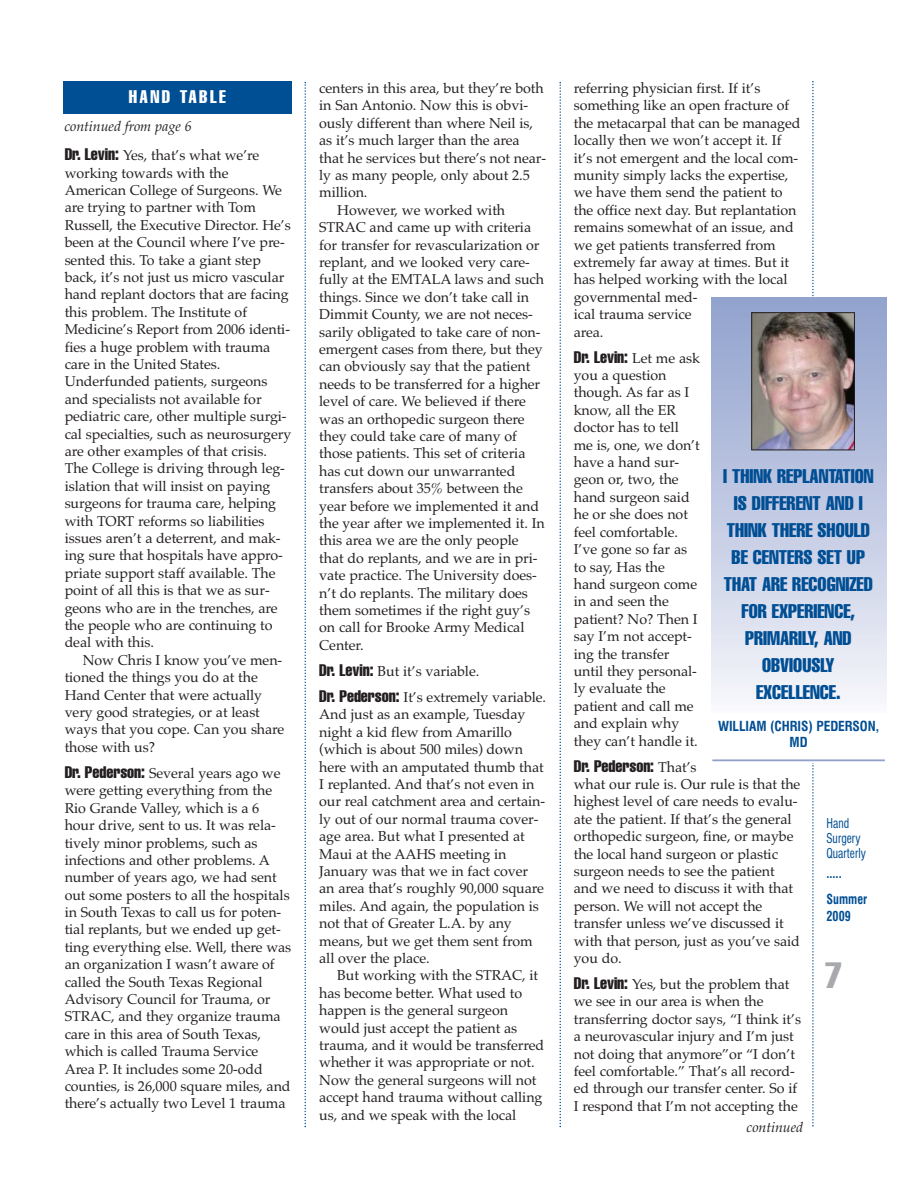
<style>
.page{position:relative;width:918px;height:1188px;background:#fff}
.page>*{position:absolute;margin:0;border:0;box-sizing:border-box;transform-origin:0 0}
.t1{font:extra-condensed 36px "Helvetica";color:#a7a9ac}
.t2{font:extra-condensed 19.5px/27px "Helvetica";color:#004e94;text-align:center}
.t3{font:extra-condensed 18px "Helvetica";letter-spacing:.14em;color:#fff}
.t4{font:extra-condensed 16.5px "Helvetica";letter-spacing:-.005em;color:#231f20}
.t5{font:condensed 15px/15px "Helvetica";color:#004e94;scale:.85 1}
.t6{font:14.25px/17.4px "Palatino";letter-spacing:-.005em;color:#231f20}
.t7{font:italic 14.25px "Palatino";letter-spacing:-.005em;color:#231f20}
.t8{font:700 13.5px/16.5px "Corporate Condensed";letter-spacing:-.005em;color:#004e94;text-align:center}
.t9{font:700 13.5px/26px "Corporate Condensed";letter-spacing:-.005em;color:#004e94;scale:.9 1}
.s1{font-family:"Helvetica";font-stretch:extra-condensed;font-size:16.5px}
.s2{font-family:"Palatino";font-stretch:normal;font-size:14.25px}
</style>
<div class="page">
<svg style="left:304px;top:82px;width:2px;height:1045px"></svg>
<svg style="left:559px;top:82px;width:2px;height:1045px"></svg>
<div style="left:63px;top:81px;width:228px;height:33px;background:#004e94"></div>
<svg style="left:812px;top:81px;width:2px;height:216px"></svg>
<svg style="left:812px;top:763px;width:2px;height:364px"></svg>
<div style="left:711px;top:297px;width:176px;height:423px;background:linear-gradient(to bottom,#8ea0cc,#f7f7fb)"></div>
<img style="left:753px;top:314px;width:100px;height:134px">
<div style="left:751px;top:312px;width:104px;height:138px;border:1px solid #231f20"></div>
<div style="left:711px;top:714px;width:175px;height:49px;background:#fff"></div>
<hr style="left:712px;top:759px;width:173px;height:2px;background:#91a0ca">
<p class="t3" style="left:129px;top:90px;width:99px">HAND TABLE</p>
<p class="t7" style="left:64px;top:120px;width:129px">continued from page 6</p>
<p class="t6" style="left:65px;top:148px;width:228px"><span class="s1">Dr. Levin:</span> Yes, that’s what we’re working towards with the American College of Surgeons. We are trying to partner with Tom Russell, the Executive Director. He’s been at the Council where I’ve pre&shy;sented this. To take a giant step back, it’s not just us micro vascular hand replant doctors that are facing this problem. The Institute of Medicine’s Report from 2006 identi&shy;fies a huge problem with trauma care in the United States.<br>Underfunded patients, surgeons and specialists not available for pediatric care, other multiple surgi&shy;cal specialties, such as neurosurgery are other examples of that crisis.<br>The College is driving through leg&shy;islation that will insist on paying surgeons for trauma care, helping with TORT reforms so liabilities issues aren’t a deterrent, and mak&shy;ing sure that hospitals have appro&shy;priate support staff available. The point of all this is that we as sur&shy;geons who are in the trenches, are the people who are continuing to deal with this.</p>
<p class="t6" style="left:65px;top:653px;width:221px;text-indent:18px">Now Chris I know you’ve men&shy;tioned the things you do at the<br>Hand Center that were actually very good strategies, or at least ways that you cope. Can you share those with us?</p>
<p class="t6" style="left:65px;top:766px;width:228px"><span class="s1">Dr. Pederson:</span> Several years ago we were getting everything from the Rio Grande Valley, which is a 6 hour drive, sent to us. It was rela&shy;tively minor problems, such as infections and other problems. A number of years ago, we had sent out some posters to all the hospitals in South Texas to call us for poten&shy;tial replants, but we ended up get&shy;ting everything else. Well, there was an organization I wasn’t aware of called the South Texas Regional Advisory Council for Trauma, or STRAC, and they organize trauma care in this area of South Texas, which is called Trauma Service Area P. It includes some 20-odd counties, is 26,000 square miles, and there’s actually two Level 1 trauma</p>
<p class="t6" style="left:319px;top:81px;width:226px">centers in this area, but they’re both</p>
<p class="t6" style="left:319px;top:99px;width:211px">in San Antonio. Now this is obvi-</p>
<p class="t6" style="left:319px;top:116px;width:215px">ously different than where Neil is,</p>
<p class="t6" style="left:319px;top:133px;width:202px">as it’s much larger than the area</p>
<p class="t6" style="left:319px;top:151px;width:228px">that he services but there’s not near-</p>
<p class="t6" style="left:319px;top:168px;width:212px">ly as many people, only about 2.5</p>
<p class="t6" style="left:319px;top:186px;width:50px">million.</p>
<p class="t6" style="left:337px;top:203px;width:169px">However, we worked with</p>
<p class="t6" style="left:319px;top:220px;width:213px">STRAC and came up with criteria</p>
<p class="t6" style="left:319px;top:238px;width:222px">for transfer for revascularization or</p>
<p class="t6" style="left:319px;top:255px;width:212px">replant, and we looked very care-</p>
<p class="t6" style="left:319px;top:273px;width:226px">fully at the EMTALA laws and such</p>
<p class="t6" style="left:319px;top:290px;width:211px">things. Since we don’t take call in</p>
<p class="t6" style="left:319px;top:307px;width:215px">Dimmit County, we are not neces-</p>
<p class="t6" style="left:319px;top:325px;width:223px">sarily obligated to take care of non-</p>
<p class="t6" style="left:319px;top:342px;width:225px">emergent cases from there, but they</p>
<p class="t6" style="left:319px;top:360px;width:213px">can obviously say that the patient</p>
<p class="t6" style="left:319px;top:377px;width:223px">needs to be transferred for a higher</p>
<p class="t6" style="left:319px;top:394px;width:208px">level of care. We believed if there</p>
<p class="t6" style="left:319px;top:412px;width:207px">was an orthopedic surgeon there</p>
<p class="t6" style="left:319px;top:429px;width:199px">they could take care of many of</p>
<p class="t6" style="left:319px;top:447px;width:208px">those patients. This set of criteria</p>
<p class="t6" style="left:319px;top:464px;width:198px">has cut down our unwarranted</p>
<p class="t6" style="left:319px;top:481px;width:205px">transfers about 35% between the</p>
<p class="t6" style="left:319px;top:499px;width:221px">year before we implemented it and</p>
<p class="t6" style="left:319px;top:516px;width:227px">the year after we implemented it. In</p>
<p class="t6" style="left:319px;top:534px;width:201px">this area we are the only people</p>
<p class="t6" style="left:319px;top:551px;width:220px">that do replants, and we are in pri-</p>
<p class="t6" style="left:319px;top:568px;width:219px">vate practice. The University does-</p>
<p class="t6" style="left:319px;top:586px;width:210px">n’t do replants. The military does</p>
<p class="t6" style="left:319px;top:603px;width:212px">them sometimes if the right guy’s</p>
<p class="t6" style="left:319px;top:621px;width:207px">on call for Brooke Army Medical</p>
<p class="t6" style="left:319px;top:638px;width:46px">Center.</p>
<p class="t6" style="left:319px;top:660px;width:228px;line-height:26.1px"><span class="s1">Dr. Levin:</span> But it’s variable.<br><span class="s1">Dr. Pederson:</span> It’s extremely variable.</p>
<p class="t6" style="left:319px;top:707px;width:227px">And just as an example, Tuesday night a kid flew from Amarillo (which is about 500 miles) down here with an amputated thumb that<br>I replanted. And that’s not even in our real catchment area and certain&shy;ly out of our normal trauma cover&shy;age area. But what I presented at<br>Maui at the AAHS meeting in<br>January was that we in fact cover an area that’s roughly 90,000 square miles. And again, the population is not that of Greater L.A. by any means, but we get them sent from all over the place.</p>
<p class="t6" style="left:319px;top:968px;width:226px;text-indent:18px">But working with the STRAC, it has become better. What used to happen is the general surgeon would just accept the patient as trauma, and it would be transferred whether it was appropriate or not.<br>Now the general surgeons will not accept hand trauma without calling us, and we speak with the local</p>
<p class="t6" style="left:574px;top:81px;width:228px">referring physician first. If it’s something like an open fracture of the metacarpal that can be managed locally then we won’t accept it. If it’s not emergent and the local com&shy;munity simply lacks the expertise, we have them send the patient to the office next day. But replantation remains somewhat of an issue, and we get patients transferred from extremely far away at times. But it has helped working with the local governmental med-<br>ical trauma service<br>area.</p>
<p class="t4" style="left:574px;top:351px;width:128px">Dr. Levin: <span class="s2">Let me ask</span></p>
<p class="t6" style="left:574px;top:368px;width:128px">you a question though. As far as I know, all the ER doctor has to tell me is, one, we don’t have a hand sur&shy;geon or, two, the hand surgeon said he or she does not feel comfortable.<br>I’ve gone so far as to say, Has the hand surgeon come in and seen the patient? No? Then I say I’m not accept&shy;ing the transfer until they personal&shy;ly evaluate the patient and call me and explain why they can’t handle it.</p>
<p class="t4" style="left:574px;top:760px;width:124px">Dr. Pederson: <span class="s2">That’s</span></p>
<p class="t6" style="left:574px;top:777px;width:228px">what our rule is. Our rule is that the highest level of care needs to evalu&shy;ate the patient. If that’s the general orthopedic surgeon, fine, or maybe the local hand surgeon or plastic surgeon needs to see the patient and we need to discuss it with that person. We will not accept the transfer unless we’ve discussed it with that person, just as you’ve said you do.</p>
<p class="t6" style="left:574px;top:977px;width:229px"><span class="s1">Dr. Levin:</span> Yes, but the problem that we see in our area is when the transferring doctor says, “I think it’s a neurovascular injury and I’m just not doing that anymore”or “I don’t feel comfortable.” That’s all record&shy;ed through our transfer center. So if I respond that I’m not accepting the</p>
<h2 class="t2" style="left:723px;top:463px;width:152px">I THINK REPLANTATION<br>IS DIFFERENT AND I<br>THINK THERE SHOULD<br>BE CENTERS SET UP<br>THAT ARE RECOGNIZED<br>FOR EXPERIENCE,<br>PRIMARILY, AND<br>OBVIOUSLY<br>EXCELLENCE.</h2>
<p class="t8" style="left:718px;top:719px;width:163px">WILLIAM (CHRIS) PEDERSON,<br>MD</p>
<p class="t5" style="left:827px;top:817px;width:48px">Hand<br>Surgery<br>Quarterly</p>
<p class="t9" style="left:827px;top:861px;width:47px">.....<br>Summer</p>
<p class="t9" style="left:827px;top:904px;width:29px">2009</p>
<h1 class="t1" style="left:825px;top:962px;width:18px">7</h1>
<p class="t7" style="left:747px;top:1122px;width:58px">continued</p>
</div>
